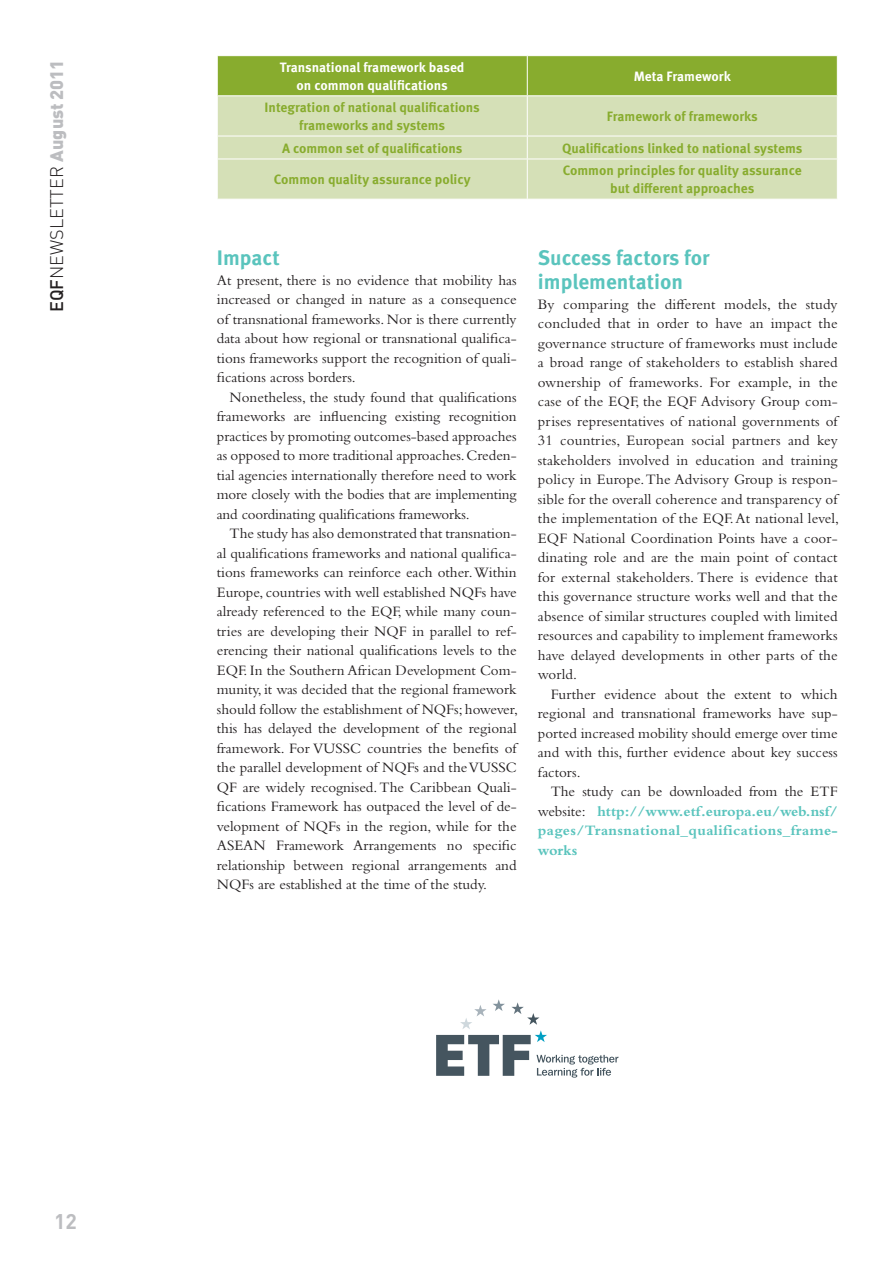
<style>
.page{position:relative;width:893px;height:1263px;background:#fff}
.page>*{position:absolute;margin:0;border:0;box-sizing:border-box;transform-origin:0 0}
.Body_head{font:700 21px/24px "Meta Pro";color:#5ac4bd}
.t1{font:700 21px "DIN Pro";color:#bcbdc0}
.t2{font:300 18px "DIN Pro";color:#231f20}
.Body_text_2{font:15px/19.5px "Bembo Std";color:#231f20;text-align:justify}
.Body_text{font:15px/19.5px "Bembo Std";color:#231f20;text-align:justify}
.Body_text_2-2{font:700 15px/19.5px "Bembo Std";letter-spacing:.025em;color:#5ac4bd;text-align:justify}
.Figure_Box_text_reve{font:700 13.5px/18px "Meta Pro";color:#88ac2e;text-align:center}
.Figure_Box_text_reve-2{font:700 13.5px/18px "Meta Pro";color:#fff;text-align:center}
.s1{font-weight:500}
.s2{font-weight:900;color:#bcbdc0}
.s3{font-weight:400;color:#231f20}
</style>
<div class="page">
<div style="left:218px;top:56px;width:619px;height:39px;background:#88ac2e"></div>
<div style="left:218px;top:96px;width:619px;height:103px;background:#d5e0b7"></div>
<hr style="left:527px;top:56px;width:1px;height:39px;background:#fff">
<hr style="left:527px;top:96px;width:1px;height:40px;background:#fff">
<hr style="left:217px;top:136px;width:310px;height:1px;background:#fff">
<svg style="left:217px;top:136px;width:1px;height:23px"></svg>
<hr style="left:527px;top:136px;width:311px;height:1px;background:#fff">
<svg style="left:527px;top:136px;width:1px;height:23px"></svg>
<hr style="left:217px;top:159px;width:310px;height:1px;background:#fff">
<hr style="left:527px;top:159px;width:311px;height:1px;background:#fff">
<hr style="left:527px;top:159px;width:1px;height:40px;background:#fff">
<svg style="left:436px;top:999px;width:182px;height:78px"></svg>
<p class="t2" style="left:44px;top:312px;width:254px;rotate:-90deg"><span class="s1">EQF</span>NEWSLETTER <span class="s2">August 2011</span></p>
<h1 class="t1" style="left:54px;top:1207px;width:24px">12</h1>
<p class="Figure_Box_text_reve-2" style="left:280px;top:59px;width:186px">Transnational framework based on common qualifications</p>
<p class="Figure_Box_text_reve-2" style="left:634px;top:68px;width:99px">Meta Framework</p>
<p class="Figure_Box_text_reve" style="left:265px;top:99px;width:217px">Integration of national qualifications frameworks and systems</p>
<p class="Figure_Box_text_reve" style="left:607px;top:108px;width:153px">Framework of frameworks</p>
<p class="Figure_Box_text_reve" style="left:282px;top:139px;width:182px">A common set of qualifications</p>
<p class="Figure_Box_text_reve" style="left:562px;top:139px;width:242px">Qualifications linked to national systems</p>
<p class="Figure_Box_text_reve" style="left:274px;top:171px;width:198px">Common quality assurance policy</p>
<p class="Figure_Box_text_reve" style="left:563px;top:162px;width:240px">Common principles for quality assurance but different approaches</p>
<p class="Body_head" style="left:217px;top:247px;width:64px">Impact</p>
<p class="Body_text" style="left:217px;top:270px;width:301px">At present, there is no evidence that mobility has increased or changed in nature as a consequence of transnational frameworks. Nor is there currently data about how regional or transnational qualifica&shy;tions frameworks support the recognition of quali&shy;fications across borders.</p>
<p class="Body_text_2" style="left:217px;top:387px;width:301px;text-indent:13px">Nonetheless, the study found that qualifications frameworks are influencing existing recognition practices by promoting outcomes-based approaches as opposed to more traditional approaches. Creden&shy;tial agencies internationally therefore need to work more closely with the bodies that are implementing and coordinating qualifications frameworks.</p>
<p class="Body_text_2" style="left:217px;top:524px;width:303px;text-indent:13px">The study has also demonstrated that transnation&shy;al qualifications frameworks and national qualifica&shy;tions frameworks can reinforce each other. Within Europe, countries with well established NQFs have already referenced to the EQF, while many coun&shy;tries are developing their NQF in parallel to ref&shy;erencing their national qualifications levels to the EQF. In the Southern African Development Com&shy;munity, it was decided that the regional framework should follow the establishment of NQFs; however, this has delayed the development of the regional framework. For VUSSC countries the benefits of the parallel development of NQFs and the VUSSC QF are widely recognised. The Caribbean Quali&shy;fications Framework has outpaced the level of de&shy;velopment of NQFs in the region, while for the ASEAN Framework Arrangements no specific relationship between regional arrangements and NQFs are established at the time of the study.</p>
<p class="Body_head" style="left:538px;top:247px;width:173px">Success factors for implementation</p>
<p class="Body_text" style="left:538px;top:294px;width:303px">By comparing the different models, the study concluded that in order to have an impact the governance structure of frameworks must include a broad range of stakeholders to establish shared ownership of frameworks. For example, in the case of the EQF, the EQF Advisory Group com&shy;prises representatives of national governments of 31 countries, European social partners and key stakeholders involved in education and training policy in Europe. The Advisory Group is respon&shy;sible for the overall coherence and transparency of the implementation of the EQF. At national level, EQF National Coordination Points have a coor&shy;dinating role and are the main point of contact for external stakeholders. There is evidence that this governance structure works well and that the absence of similar structures coupled with limited resources and capability to implement frameworks have delayed developments in other parts of the world.</p>
<p class="Body_text_2" style="left:538px;top:684px;width:301px;text-indent:13px">Further evidence about the extent to which regional and transnational frameworks have sup&shy;ported increased mobility should emerge over time and with this, further evidence about key success factors.</p>
<p class="Body_text_2-2" style="left:538px;top:782px;width:301px;text-indent:13px"><span class="s3">The study can be downloaded from the ETF website:</span> http://www.etf.europa.eu/web.nsf/ pages/Transnational_qualifications_frame&shy;works</p>
</div>
